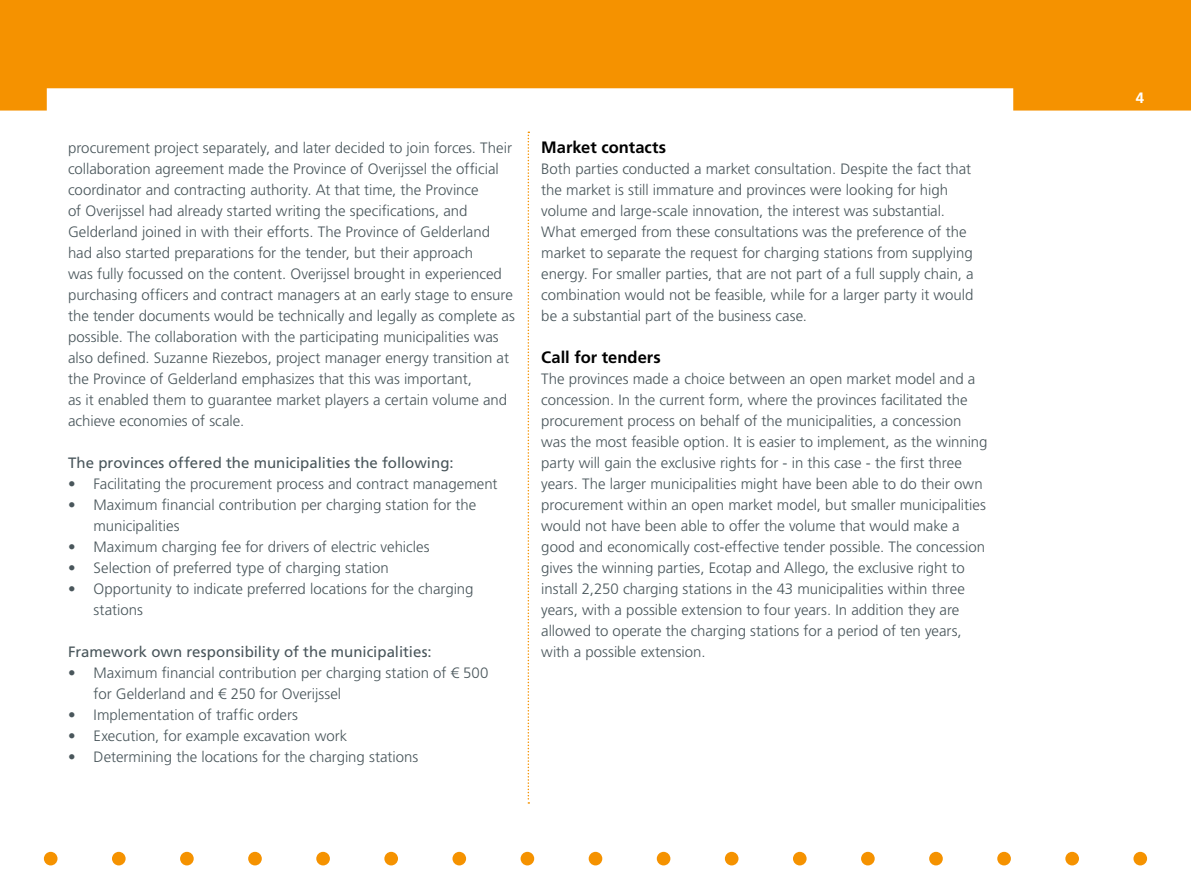
<style>
.page{position:relative;width:1191px;height:893px;background:#fff}
.page>*{position:absolute;margin:0;border:0;box-sizing:border-box;transform-origin:0 0}
.P_HR_Tussenkop{font:700 16.5px "Frutiger LT Std";color:#000}
.P_HR_Broodtekst{font:300 15px/21px "Frutiger LT Std";color:#49565b}
.P_HR_Broodtekst-Roma{font:15px "Frutiger LT Std";color:#49565b}
.t1{font:700 15px "Frutiger LT Std";color:#fff}
</style>
<div class="page">
<div style="left:44px;top:852px;width:13px;height:13px;background:#f59200;border-radius:50%"></div>
<div style="left:112px;top:852px;width:14px;height:13px;background:#f59200;border-radius:50%"></div>
<div style="left:180px;top:852px;width:14px;height:13px;background:#f59200;border-radius:50%"></div>
<div style="left:248px;top:852px;width:14px;height:13px;background:#f59200;border-radius:50%"></div>
<div style="left:316px;top:852px;width:14px;height:13px;background:#f59200;border-radius:50%"></div>
<div style="left:384px;top:852px;width:14px;height:13px;background:#f59200;border-radius:50%"></div>
<div style="left:452px;top:852px;width:14px;height:13px;background:#f59200;border-radius:50%"></div>
<div style="left:520px;top:852px;width:14px;height:13px;background:#f59200;border-radius:50%"></div>
<div style="left:588px;top:852px;width:14px;height:13px;background:#f59200;border-radius:50%"></div>
<div style="left:657px;top:852px;width:13px;height:13px;background:#f59200;border-radius:50%"></div>
<div style="left:725px;top:852px;width:13px;height:13px;background:#f59200;border-radius:50%"></div>
<div style="left:793px;top:852px;width:13px;height:13px;background:#f59200;border-radius:50%"></div>
<div style="left:861px;top:852px;width:13px;height:13px;background:#f59200;border-radius:50%"></div>
<div style="left:929px;top:852px;width:13px;height:13px;background:#f59200;border-radius:50%"></div>
<div style="left:997px;top:852px;width:14px;height:13px;background:#f59200;border-radius:50%"></div>
<div style="left:1065px;top:852px;width:14px;height:13px;background:#f59200;border-radius:50%"></div>
<div style="left:1133px;top:852px;width:14px;height:13px;background:#f59200;border-radius:50%"></div>
<svg style="left:527px;top:132px;width:2px;height:672px"></svg>
<svg style="left:0;top:0;width:1191px;height:111px;fill:#f59200"></svg>
<p class="P_HR_Broodtekst" style="left:68px;top:137px;width:448px">procurement project separately, and later decided to join forces. Their collaboration agreement made the Province of Overijssel the official coordinator and contracting authority. At that time, the Province<br>of Overijssel had already started writing the specifications, and Gelderland joined in with their efforts. The Province of Gelderland had also started preparations for the tender, but their approach<br>was fully focussed on the content. Overijssel brought in experienced purchasing officers and contract managers at an early stage to ensure the tender documents would be technically and legally as complete as possible. The collaboration with the participating municipalities was also defined. Suzanne Riezebos, project manager energy transition at the Province of Gelderland emphasizes that this was important,<br>as it enabled them to guarantee market players a certain volume and achieve economies of scale.</p>
<p class="P_HR_Broodtekst-Roma" style="left:68px;top:454px;width:387px">The provinces offered the municipalities the following:</p>
<p class="P_HR_Broodtekst" style="left:68px;top:473px;width:431px">• Facilitating the procurement process and contract management</p>
<p class="P_HR_Broodtekst" style="left:94px;top:494px;width:384px;text-indent:-26px">• Maximum financial contribution per charging station for the municipalities</p>
<p class="P_HR_Broodtekst" style="left:68px;top:536px;width:363px">• Maximum charging fee for drivers of electric vehicles</p>
<p class="P_HR_Broodtekst" style="left:68px;top:557px;width:322px">• Selection of preferred type of charging station</p>
<p class="P_HR_Broodtekst" style="left:94px;top:578px;width:381px;text-indent:-26px">• Opportunity to indicate preferred locations for the charging stations</p>
<p class="P_HR_Broodtekst-Roma" style="left:68px;top:643px;width:365px">Framework own responsibility of the municipalities:</p>
<p class="P_HR_Broodtekst" style="left:94px;top:662px;width:396px;text-indent:-26px">• Maximum financial contribution per charging station of € 500 for Gelderland and € 250 for Overijssel</p>
<p class="P_HR_Broodtekst" style="left:68px;top:704px;width:231px">• Implementation of traffic orders</p>
<p class="P_HR_Broodtekst" style="left:68px;top:725px;width:281px">• Execution, for example excavation work</p>
<p class="P_HR_Broodtekst" style="left:68px;top:746px;width:352px">• Determining the locations for the charging stations</p>
<h5 class="P_HR_Tussenkop" style="left:541px;top:137px;width:126px">Market contacts</h5>
<p class="P_HR_Broodtekst" style="left:541px;top:158px;width:434px">Both parties conducted a market consultation. Despite the fact that the market is still immature and provinces were looking for high volume and large-scale innovation, the interest was substantial.<br>What emerged from these consultations was the preference of the market to separate the request for charging stations from supplying energy. For smaller parties, that are not part of a full supply chain, a combination would not be feasible, while for a larger party it would be a substantial part of the business case.</p>
<h5 class="P_HR_Tussenkop" style="left:541px;top:347px;width:121px">Call for tenders</h5>
<p class="P_HR_Broodtekst" style="left:541px;top:368px;width:448px">The provinces made a choice between an open market model and a concession. In the current form, where the provinces facilitated the procurement process on behalf of the municipalities, a concession was the most feasible option. It is easier to implement, as the winning party will gain the exclusive rights for - in this case - the first three years. The larger municipalities might have been able to do their own procurement within an open market model, but smaller municipalities would not have been able to offer the volume that would make a good and economically cost-effective tender possible. The concession gives the winning parties, Ecotap and Allego, the exclusive right to install 2,250 charging stations in the 43 municipalities within three years, with a possible extension to four years. In addition they are allowed to operate the charging stations for a period of ten years, with a possible extension.</p>
<p class="t1" style="left:1135px;top:89px;width:10px">4</p>
</div>
